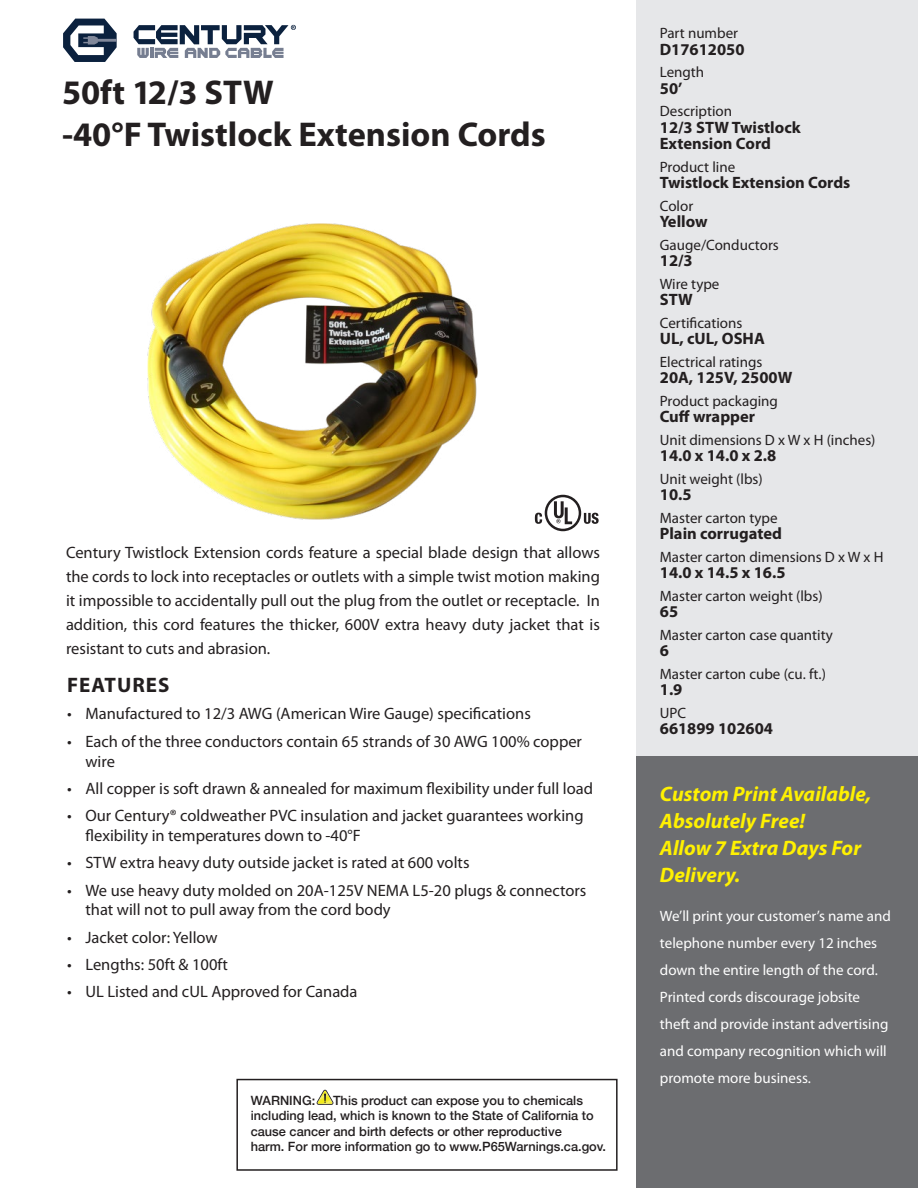
<style>
.page{position:relative;width:918px;height:1188px;background:#fff}
.page>*{position:absolute;margin:0;border:0;box-sizing:border-box;transform-origin:0 0}
.t1{font:700 34.5px/42px "Myriad Pro";color:#231f20}
.t2{font:italic 700 21px/27px "Myriad Pro";color:#fff101}
.t3{font:700 21px "Myriad Pro";letter-spacing:.05em;color:#231f20}
.t4{font:16.5px/24px "Myriad Pro";color:#231f20}
.t5{font:700 16.5px/16.5px "Myriad Pro";color:#231f20}
.t6{font:15px "Myriad Pro";color:#231f20}
.t7{font:15px/27px "Myriad Pro";color:#fff}
.t8{font:500 12.75px/15.3px "Helvetica Neue";color:#231f20}
</style>
<div class="page">
<div style="left:637px;top:0;width:281px;height:1188px;background:#e6e7e9"></div>
<div style="left:637px;top:757px;width:281px;height:431px;background:#6c6d70"></div>
<img style="left:148px;top:224px;width:329px;height:296px">
<div style="left:545px;top:495px;width:36px;height:36px;border:3px solid #231f20;border-radius:50%"></div>
<svg style="left:554px;top:501px;width:18px;height:23px"></svg>
<svg style="left:535px;top:513px;width:7px;height:11px"></svg>
<svg style="left:584px;top:513px;width:15px;height:11px"></svg>
<div style="left:236px;top:1079px;width:382px;height:92px;background:#fff;border:2px solid #231f20"></div>
<svg style="left:317px;top:1090px;width:16px;height:15px"></svg>
<svg style="left:134px;top:25px;width:162px;height:33px"></svg>
<svg style="left:63px;top:19px;width:54px;height:43px"></svg>
<h1 class="t1" style="left:62px;top:72px;width:485px">50ft 12/3 STW<br>-40°F Twistlock Extension Cords</h1>
<p class="t4" style="left:66px;top:541px;width:536px;text-align:justify">Century Twistlock Extension cords feature a special blade design that allows the cords to lock into receptacles or outlets with a simple twist motion making it impossible to accidentally pull out the plug from the outlet or receptacle. In addition, this cord features the thicker, 600V extra heavy duty jacket that is resistant to cuts and abrasion.</p>
<p class="t3" style="left:67px;top:673px;width:104px">FEATURES</p>
<p class="t4" style="left:67px;top:702px;width:465px">• Manufactured to 12/3 AWG (American Wire Gauge) specifications</p>
<p class="t4" style="left:85px;top:732px;width:498px;line-height:19.8px;text-indent:-18px">• Each of the three conductors contain 65 strands of 30 AWG 100% copper wire</p>
<p class="t4" style="left:67px;top:777px;width:528px">• All copper is soft drawn &amp; annealed for maximum flexibility under full load</p>
<p class="t4" style="left:85px;top:806px;width:500px;line-height:19.8px;text-indent:-18px">• Our Century® coldweather PVC insulation and jacket guarantees working flexibility in temperatures down to -40°F</p>
<p class="t4" style="left:67px;top:851px;width:404px">• STW extra heavy duty outside jacket is rated at 600 volts</p>
<p class="t4" style="left:85px;top:880px;width:502px;line-height:19.8px;text-indent:-18px">• We use heavy duty molded on 20A-125V NEMA L5-20 plugs &amp; connectors that will not to pull away from the cord body</p>
<p class="t4" style="left:67px;top:925px;width:152px">• Jacket color: Yellow</p>
<p class="t4" style="left:67px;top:953px;width:162px">• Lengths: 50ft &amp; 100ft</p>
<p class="t4" style="left:67px;top:980px;width:292px">• UL Listed and cUL Approved for Canada</p>
<p class="t8" style="left:251px;top:1092px;width:66px">WARNING:</p>
<p class="t8" style="left:251px;top:1092px;width:357px;text-indent:82px">This product can expose you to chemicals including lead, which is known to the State of California to cause cancer and birth defects or other reproductive<br>harm. For more information go to www.P65Warnings.ca.gov.</p>
<p class="t6" style="left:660px;top:25px;width:80px">Part number</p>
<p class="t5" style="left:660px;top:41px;width:86px">D17612050</p>
<p class="t6" style="left:660px;top:64px;width:46px">Length</p>
<p class="t5" style="left:660px;top:80px;width:24px">50’</p>
<p class="t6" style="left:660px;top:103px;width:74px">Description</p>
<p class="t5" style="left:660px;top:119px;width:142px">12/3 STW Twistlock<br>Extension Cord</p>
<p class="t6" style="left:660px;top:159px;width:77px">Product line</p>
<p class="t5" style="left:660px;top:175px;width:192px">Twistlock Extension Cords</p>
<p class="t6" style="left:660px;top:198px;width:35px">Color</p>
<p class="t5" style="left:660px;top:214px;width:49px">Yellow</p>
<p class="t6" style="left:660px;top:237px;width:121px">Gauge/Conductors</p>
<p class="t5" style="left:660px;top:253px;width:34px">12/3</p>
<p class="t6" style="left:660px;top:276px;width:61px">Wire type</p>
<p class="t5" style="left:660px;top:292px;width:35px">STW</p>
<p class="t6" style="left:660px;top:315px;width:84px">Certifications</p>
<p class="t5" style="left:660px;top:331px;width:106px">UL, cUL, OSHA</p>
<p class="t6" style="left:660px;top:354px;width:104px">Electrical ratings</p>
<p class="t5" style="left:660px;top:370px;width:134px">20A, 125V, 2500W</p>
<p class="t6" style="left:660px;top:393px;width:120px">Product packaging</p>
<p class="t5" style="left:660px;top:409px;width:97px">Cuff wrapper</p>
<p class="t6" style="left:660px;top:432px;width:217px">Unit dimensions D x W x H (inches)</p>
<p class="t5" style="left:660px;top:448px;width:118px">14.0 x 14.0 x 2.8</p>
<p class="t6" style="left:660px;top:471px;width:104px">Unit weight (lbs)</p>
<p class="t5" style="left:660px;top:487px;width:33px">10.5</p>
<p class="t6" style="left:660px;top:510px;width:119px">Master carton type</p>
<p class="t5" style="left:660px;top:526px;width:124px">Plain corrugated</p>
<p class="t6" style="left:660px;top:549px;width:225px">Master carton dimensions D x W x H</p>
<p class="t5" style="left:660px;top:565px;width:127px">14.0 x 14.5 x 16.5</p>
<p class="t6" style="left:660px;top:588px;width:164px">Master carton weight (lbs)</p>
<p class="t5" style="left:660px;top:604px;width:20px">65</p>
<p class="t6" style="left:660px;top:627px;width:175px">Master carton case quantity</p>
<p class="t5" style="left:660px;top:643px;width:11px">6</p>
<p class="t6" style="left:660px;top:666px;width:168px">Master carton cube (cu. ft.)</p>
<p class="t5" style="left:660px;top:682px;width:24px">1.9</p>
<p class="t6" style="left:660px;top:705px;width:28px">UPC</p>
<p class="t5" style="left:660px;top:721px;width:115px">661899 102604</p>
<p class="t2" style="left:660px;top:781px;width:213px">Custom Print Available,<br>Absolutely Free!<br>Allow 7 Extra Days For<br>Delivery.</p>
<p class="t7" style="left:660px;top:903px;width:232px">We’ll print your customer’s name and telephone number every 12 inches down the entire length of the cord.<br>Printed cords discourage jobsite theft and provide instant advertising and company recognition which will promote more business.</p>
</div>
